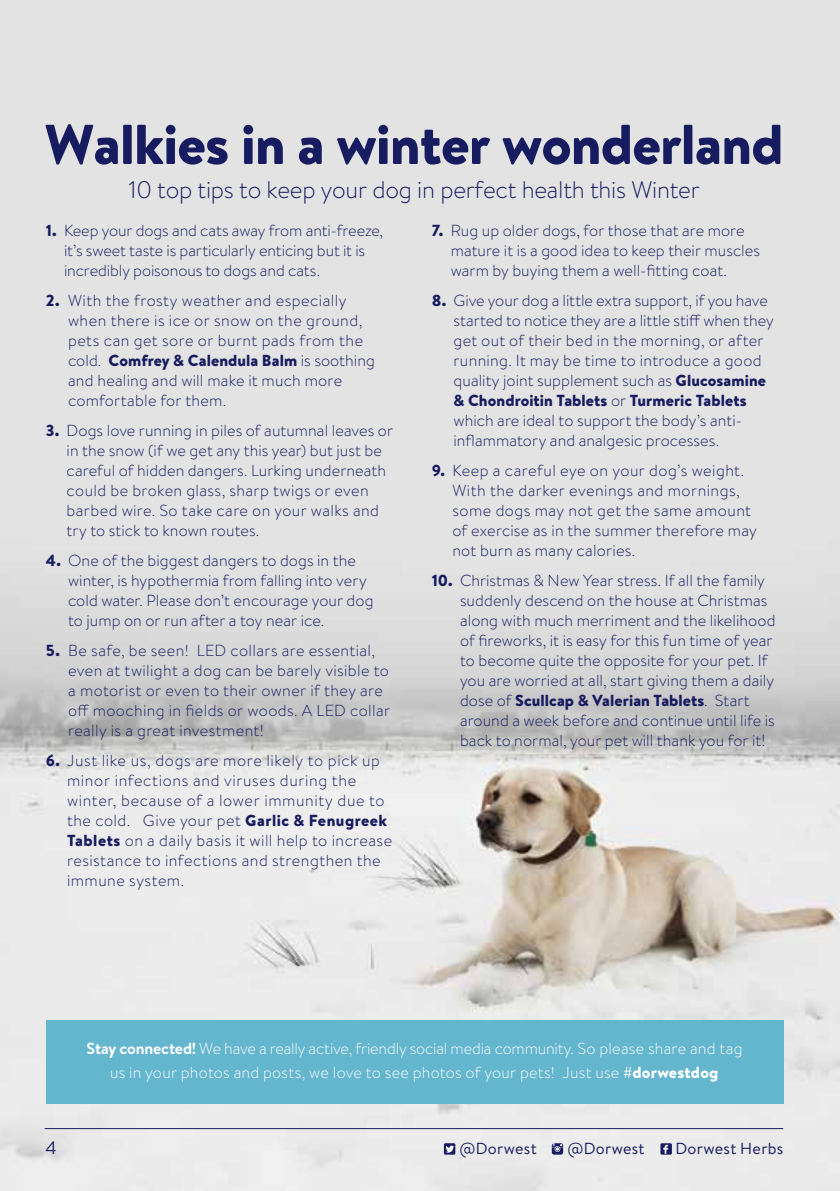
<style>
.page{position:relative;width:840px;height:1191px;background:#fff}
.page>*{position:absolute;margin:0;border:0;box-sizing:border-box;transform-origin:0 0}
.t1{font:900 56px "Brandon Text";letter-spacing:-.015em;color:#171b60}
.t2{font:300 24px "Brandon Text";letter-spacing:-.01em;color:#171b60}
.t3{font:18px "Brandon Text";color:#171b60}
.t4{font:300 16px/20px "Brandon Text";letter-spacing:.01em;color:#171b60}
.t5{font:300 16px/20px "Brandon Text";letter-spacing:.035em;color:#171b60}
.t6{font:300 16px/24px "Brandon Text";letter-spacing:.005em;color:#fff;text-align:center}
.t7{font:16px "Brandon Text";letter-spacing:.015em;color:#171b60}
.s1{font-weight:900}
.s2{font-weight:700}
</style>
<div class="page">
<img style="left:0;top:0;width:839px;height:1191px">
<div style="left:46px;top:1019px;width:736px;height:84px;background:#64b6cf"></div>
<hr style="left:45px;top:1128px;width:737px;height:1px;background:#171b60">
<svg style="left:443px;top:1143px;width:12px;height:11px"></svg>
<svg style="left:660px;top:1143px;width:11px;height:11px"></svg>
<svg style="left:551px;top:1143px;width:12px;height:11px"></svg>
<h1 class="t1" style="left:45px;top:105px;width:740px">Walkies in a winter wonderland</h1>
<h2 class="t2" style="left:128px;top:173px;width:572px">10 top tips to keep your dog in perfect health this Winter</h2>
<p class="t4" style="left:64px;top:220px;width:320px;text-indent:-18px"><span class="s1">1.</span> Keep your dogs and cats away from anti-freeze, it’s sweet taste is particularly enticing but it is incredibly poisonous to dogs and cats.</p>
<p class="t4" style="left:68px;top:290px;width:308px;text-indent:-22px"><span class="s1">2.</span> With the frosty weather and especially when there is ice or snow on the ground, pets can get sore or burnt pads from the cold. <span class="s1">Comfrey &amp; Calendula Balm</span> is soothing and healing and will make it much more comfortable for them.</p>
<p class="t4" style="left:67px;top:420px;width:328px;text-indent:-21px"><span class="s1">3.</span> Dogs love running in piles of autumnal leaves or in the snow (if we get any this year) but just be careful of hidden dangers. Lurking underneath could be broken glass, sharp twigs or even barbed wire. So take care on your walks and try to stick to known routes.</p>
<p class="t4" style="left:68px;top:550px;width:307px;text-indent:-22px"><span class="s1">4.</span> One of the biggest dangers to dogs in the winter, is hypothermia from falling into very cold water. Please don’t encourage your dog to jump on or run after a toy near ice.</p>
<p class="t4" style="left:68px;top:640px;width:323px;text-indent:-22px"><span class="s1">5.</span> Be safe, be seen! LED collars are essential, even at twilight a dog can be barely visible to a motorist or even to their owner if they are off mooching in fields or woods. A LED collar really is a great investment!</p>
<p class="t5" style="left:67px;top:750px;width:326px;text-indent:-21px"><span class="s1">6.</span> Just like us, dogs are more likely to pick up minor infections and viruses during the winter, because of a lower immunity due to the cold. Give your pet <span class="s1">Garlic &amp; Fenugreek Tablets</span> on a daily basis it will help to increase resistance to infections and strengthen the immune system.</p>
<p class="t4" style="left:450px;top:220px;width:311px;text-indent:-19px"><span class="s1">7.</span> Rug up older dogs, for those that are more mature it is a good idea to keep their muscles warm by buying them a well-fitting coat.</p>
<p class="t4" style="left:453px;top:290px;width:321px;text-indent:-22px"><span class="s1">8.</span> Give your dog a little extra support, if you have started to notice they are a little stiff when they get out of their bed in the morning, or after running. It may be time to introduce a good quality joint supplement such as <span class="s1">Glucosamine &amp; Chondroitin Tablets</span> or <span class="s1">Turmeric Tablets </span>which are ideal to support the body’s anti&shy;inflammatory and analgesic processes.</p>
<p class="t4" style="left:452px;top:460px;width:306px;text-indent:-21px"><span class="s1">9.</span> Keep a careful eye on your dog’s weight.<br>With the darker evenings and mornings, some dogs may not get the same amount of exercise as in the summer therefore may not burn as many calories.</p>
<p class="t4" style="left:460px;top:570px;width:317px;text-indent:-28px"><span class="s1">10.</span> Christmas &amp; New Year stress. If all the family suddenly descend on the house at Christmas along with much merriment and the likelihood of fireworks, it is easy for this fun time of year to become quite the opposite for your pet. If you are worried at all, start giving them a daily dose of <span class="s1">Scullcap &amp; Valerian Tablets</span>. Start around a week before and continue until life is back to normal, your pet will thank you for it!</p>
<p class="t6" style="left:87px;top:1035px;width:657px"><span class="s2">Stay connected!</span> We have a really active, friendly social media community. So please share and tag us in your photos and posts, we love to see photos of your pets! Just use <span class="s1">#dorwestdog</span></p>
<p class="t3" style="left:45px;top:1135px;width:13px">4</p>
<p class="t7" style="left:459px;top:1138px;width:79px">@Dorwest</p>
<p class="t7" style="left:567px;top:1138px;width:79px">@Dorwest</p>
<p class="t7" style="left:675px;top:1138px;width:109px">Dorwest Herbs</p>
</div>
